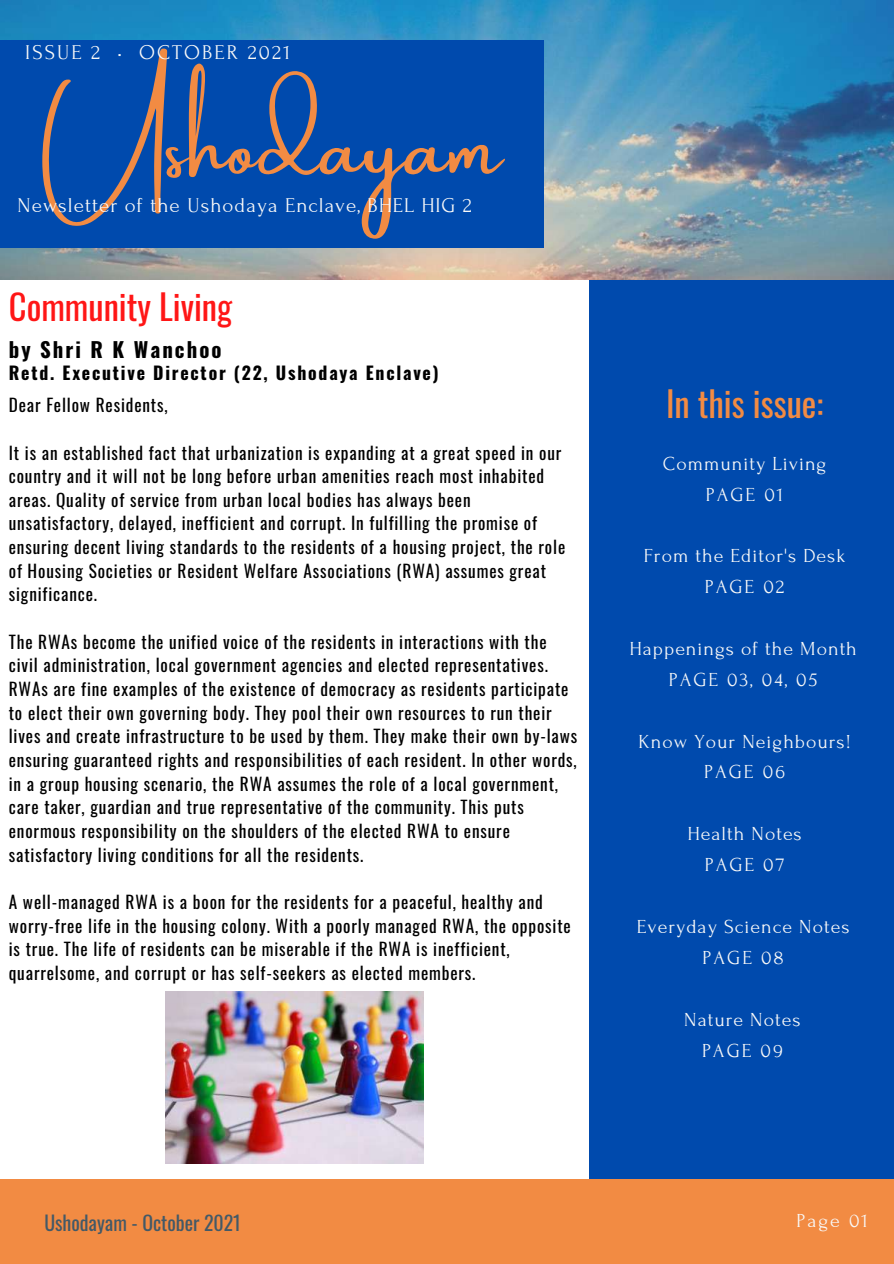
<style>
.page{position:relative;width:894px;height:1264px;background:#fff}
.page>*{position:absolute;margin:0;border:0;box-sizing:border-box;transform-origin:0 0}
.t1{font:82.05px "Amsterdam One";color:#f28b43}
.t2{font:34.65px "Oswald";color:#ff1616}
.t3{font:34.65px "Oswald";color:#f28b43}
.t4{font:21px "Forum";letter-spacing:.05em;color:#f9f9f9}
.t5{font:21px "Forum";letter-spacing:.1em;color:#f9f9f9}
.t6{font:700 20.7px "Oswald";letter-spacing:.1em;color:#000}
.t7{font:19.8px/30.8px "Forum";letter-spacing:.05em;color:#f9f9f9;text-align:center}
.t8{font:19.8px "Oswald";color:#435967}
.t9{font:700 17.7px "Oswald";letter-spacing:.1em;color:#000}
.t10{font:17.25px/23.7px "Oswald";letter-spacing:.05em;color:#000}
</style>
<div class="page">
<div style="left:589px;top:280px;width:304px;height:983px;background:#004aad"></div>
<img style="left:0;top:0;width:893px;height:279px">
<div style="left:0;top:40px;width:544px;height:207px;background:#004aad"></div>
<div style="left:0;top:1178px;width:893px;height:85px;background:#f28b43"></div>
<img style="left:165px;top:991px;width:258px;height:172px">
<p class="t5" style="left:25px;top:41px;width:266px">ISSUE 2 • OCTOBER 2021</p>
<h1 class="t1" style="left:42px;top:102px;width:460px">Ushodayam</h1>
<p class="t4" style="left:18px;top:194px;width:455px">Newsletter of the Ushodaya Enclave, BHEL HIG 2</p>
<h2 class="t2" style="left:9px;top:279px;width:225px">Community Living</h2>
<p class="t6" style="left:9px;top:333px;width:214px">by Shri R K Wanchoo</p>
<p class="t9" style="left:9px;top:358px;width:431px">Retd. Executive Director (22, Ushodaya Enclave)</p>
<p class="t10" style="left:9px;top:392px;width:160px">Dear Fellow Residents,</p>
<p class="t10" style="left:9px;top:440px;width:558px">It is an established fact that urbanization is expanding at a great speed in our country and it will not be long before urban amenities reach most inhabited areas. Quality of service from urban local bodies has always been unsatisfactory, delayed, inefficient and corrupt. In fulfilling the promise of ensuring decent living standards to the residents of a housing project, the role of Housing Societies or Resident Welfare Associations (RWA) assumes great significance.</p>
<p class="t10" style="left:9px;top:629px;width:570px">The RWAs become the unified voice of the residents in interactions with the civil administration, local government agencies and elected representatives.<br>RWAs are fine examples of the existence of democracy as residents participate to elect their own governing body. They pool their own resources to run their lives and create infrastructure to be used by them. They make their own by-laws ensuring guaranteed rights and responsibilities of each resident. In other words, in a group housing scenario, the RWA assumes the role of a local government, care taker, guardian and true representative of the community. This puts enormous responsibility on the shoulders of the elected RWA to ensure satisfactory living conditions for all the residents.</p>
<p class="t10" style="left:9px;top:889px;width:563px">A well-managed RWA is a boon for the residents for a peaceful, healthy and worry-free life in the housing colony. With a poorly managed RWA, the opposite is true. The life of residents can be miserable if the RWA is inefficient, quarrelsome, and corrupt or has self-seekers as elected members.</p>
<h2 class="t3" style="left:665px;top:376px;width:159px">In this issue:</h2>
<p class="t7" style="left:662px;top:449px;width:165px">Community Living<br>PAGE 01</p>
<p class="t7" style="left:643px;top:541px;width:203px">From the Editor's Desk<br>PAGE 02</p>
<p class="t7" style="left:629px;top:633px;width:229px;line-height:31.2px">Happenings of the Month<br>PAGE 03, 04, 05</p>
<p class="t7" style="left:638px;top:726px;width:213px">Know Your Neighbours!<br>PAGE 06</p>
<p class="t7" style="left:687px;top:818px;width:116px;line-height:31.2px">Health Notes<br>PAGE 07</p>
<p class="t7" style="left:636px;top:912px;width:214px">Everyday Science Notes<br>PAGE 08</p>
<p class="t7" style="left:684px;top:1004px;width:118px">Nature Notes<br>PAGE 09</p>
<p class="t8" style="left:44px;top:1206px;width:198px">Ushodayam - October 2021</p>
<p class="t7" style="left:796px;top:1205px;width:73px">Page 01</p>
</div>
